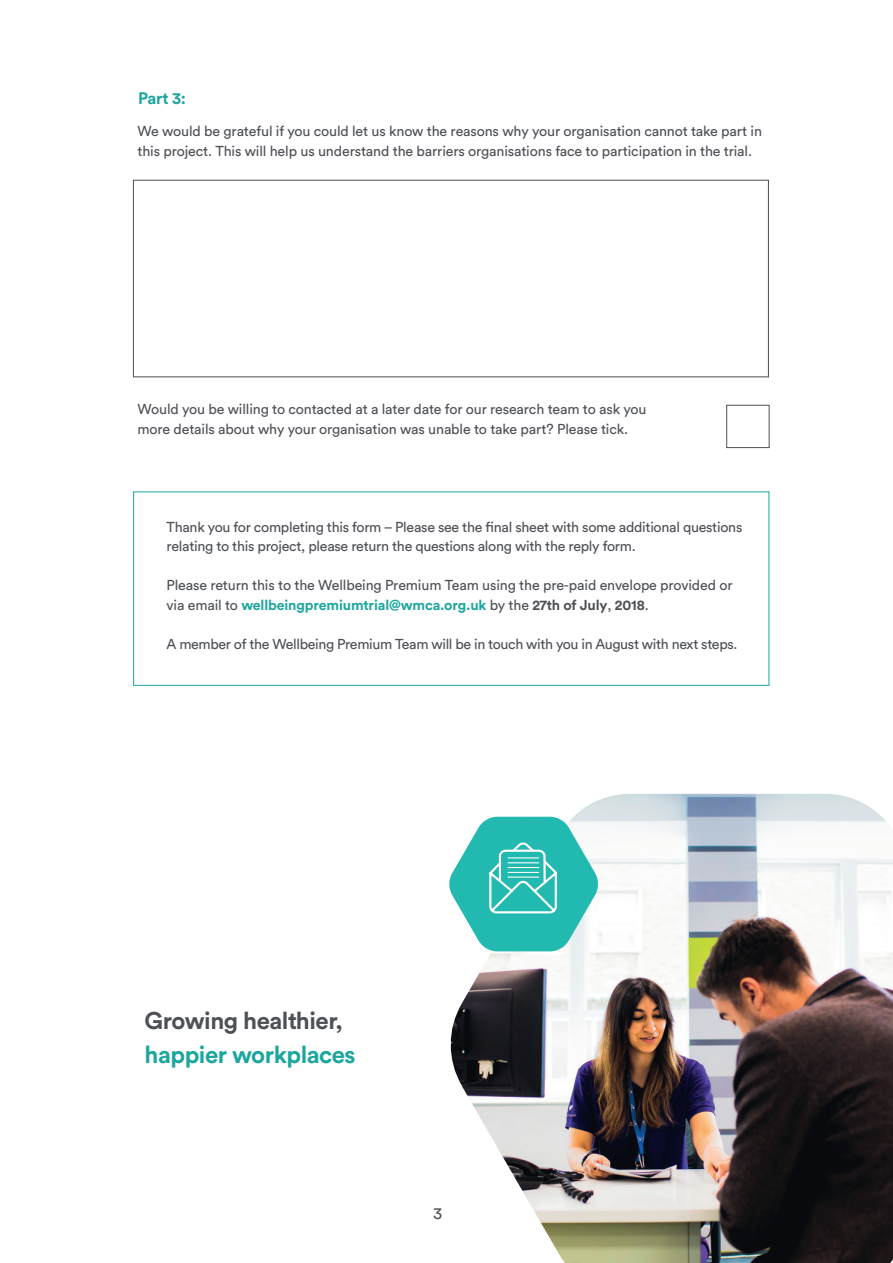
<style>
.page{position:relative;width:893px;height:1263px;background:#fff}
.page>*{position:absolute;margin:0;border:0;box-sizing:border-box;transform-origin:0 0}
.t1{font:700 24px "Circular Std";letter-spacing:-.02em;color:#4d5056}
.t2{font:700 24px "Circular Std";letter-spacing:-.02em;color:#1ba69e}
.t3{font:700 16.5px "Circular Std";color:#1ba69e}
.t4{font:16.5px "Circular Std";color:#53565a}
.t5{font:14.25px/19.5px "Circular Std";letter-spacing:-.015em;color:#4d5056}
.s1{font-weight:700;color:#1ba69e}
.s2{font-weight:700}
</style>
<div class="page">
<div style="left:726px;top:405px;width:43px;height:43px;border:1px solid #4b5056"></div>
<div style="left:133px;top:491px;width:636px;height:195px;border:1px solid #1ba69e"></div>
<div style="left:133px;top:180px;width:636px;height:197px;border:1px solid #4b5056"></div>
<img style="left:450px;top:794px;width:443px;height:469px">
<svg style="left:449px;top:817px;width:150px;height:134px"></svg>
<p class="t3" style="left:138px;top:88px;width:49px">Part 3:</p>
<p class="t5" style="left:137px;top:121px;width:626px">We would be grateful if you could let us know the reasons why your organisation cannot take part in this project. This will help us understand the barriers organisations face to participation in the trial.</p>
<p class="t5" style="left:137px;top:399px;width:511px">Would you be willing to contacted at a later date for our research team to ask you more details about why your organisation was unable to take part? Please tick.</p>
<p class="t5" style="left:167px;top:517px;width:577px">Thank you for completing this form – Please see the final sheet with some additional questions relating to this project, please return the questions along with the reply form.</p>
<p class="t5" style="left:167px;top:575px;width:568px">Please return this to the Wellbeing Premium Team using the pre-paid envelope provided or via email to <span class="s1">wellbeingpremiumtrial@wmca.org.uk</span> by the <span class="s2">27th of July</span>, <span class="s2">2018</span>.</p>
<p class="t5" style="left:167px;top:634px;width:572px">A member of the Wellbeing Premium Team will be in touch with you in August with next steps.</p>
<h1 class="t1" style="left:145px;top:1005px;width:200px">Growing healthier,</h1>
<h1 class="t2" style="left:145px;top:1039px;width:213px">happier workplaces</h1>
<p class="t4" style="left:433px;top:1203px;width:11px">3</p>
</div>
